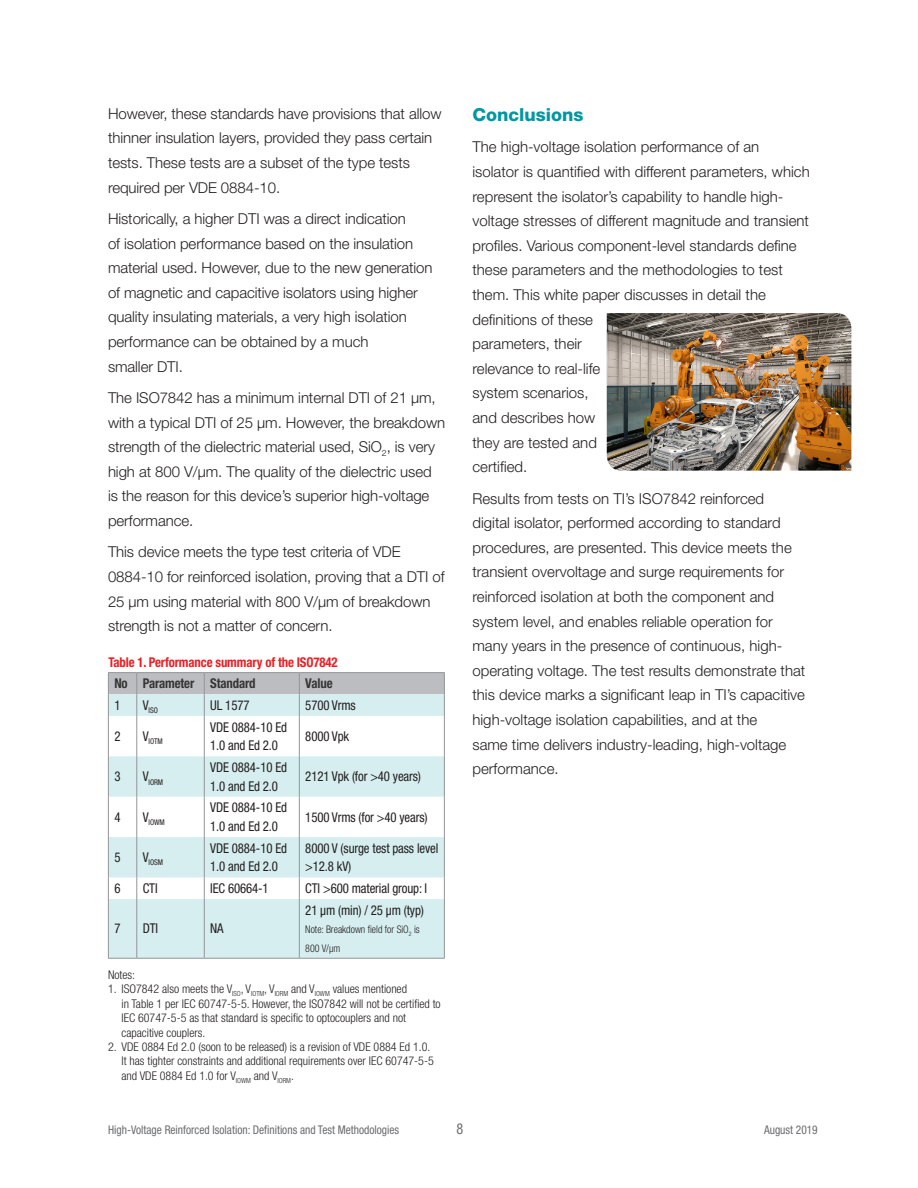
<style>
.page{position:relative;width:918px;height:1188px;background:#fff}
.page>*{position:absolute;margin:0;border:0;box-sizing:border-box;transform-origin:0 0}
.t1{font:800 18px "Helvetica Neue LT Std";color:#0097a4}
.t2{font:300 15px/24.6px "Helvetica Neue LT Std";color:#231f20}
.t3{font:condensed 15px "Helvetica Neue LT Std";color:#6c6d70;scale:.95 1}
.t4{font:condensed 13.5px/18.8px "Helvetica Neue LT Std";letter-spacing:-.01em;color:#231f20;scale:.95 1}
.t5{font:700 condensed 13.5px "Helvetica Neue LT Std";letter-spacing:-.01em;color:#ee1d23;scale:.95 1}
.t6{font:700 condensed 13.5px "Helvetica Neue LT Std";letter-spacing:-.01em;color:#363536;scale:.95 1}
.t7{font:300 condensed 12px/14.4px "Helvetica Neue LT Std";color:#231f20}
.t8{font:condensed 12px "Helvetica Neue LT Std";color:#6c6d70;scale:.95 1}
.t9{font:300 condensed 10.5px/18.8px "Helvetica Neue LT Std";color:#231f20;scale:.95 1}
.t10{font:condensed 7.8px "Helvetica Neue LT Std";letter-spacing:-.01em;color:#231f20;scale:.95 1}
</style>
<div class="page">
<svg style="left:109px;top:756px;width:335px;height:202px;fill:#d6eeef"></svg>
<svg style="left:108px;top:672px;width:337px;height:44px;background:#c7d3d5"></svg>
<hr style="left:108px;top:716px;width:1px;height:40px;background:#939598">
<hr style="left:136px;top:716px;width:1px;height:40px;background:#939598">
<hr style="left:204px;top:716px;width:1px;height:40px;background:#939598">
<hr style="left:299px;top:716px;width:1px;height:40px;background:#939598">
<hr style="left:444px;top:716px;width:1px;height:40px;background:#939598">
<hr style="left:108px;top:756px;width:1px;height:41px;background:#939598">
<hr style="left:136px;top:756px;width:1px;height:41px;background:#939598">
<hr style="left:204px;top:756px;width:1px;height:41px;background:#939598">
<hr style="left:299px;top:756px;width:1px;height:41px;background:#939598">
<hr style="left:444px;top:756px;width:1px;height:41px;background:#939598">
<hr style="left:108px;top:797px;width:1px;height:40px;background:#939598">
<hr style="left:136px;top:797px;width:1px;height:40px;background:#939598">
<hr style="left:204px;top:797px;width:1px;height:40px;background:#939598">
<hr style="left:299px;top:797px;width:1px;height:40px;background:#939598">
<hr style="left:444px;top:797px;width:1px;height:40px;background:#939598">
<hr style="left:108px;top:837px;width:1px;height:40px;background:#939598">
<hr style="left:136px;top:837px;width:1px;height:40px;background:#939598">
<hr style="left:204px;top:837px;width:1px;height:40px;background:#939598">
<hr style="left:299px;top:837px;width:1px;height:40px;background:#939598">
<hr style="left:444px;top:837px;width:1px;height:40px;background:#939598">
<svg style="left:108px;top:877px;width:1px;height:22px"></svg>
<svg style="left:136px;top:877px;width:1px;height:22px"></svg>
<svg style="left:204px;top:877px;width:1px;height:22px"></svg>
<svg style="left:299px;top:877px;width:1px;height:22px"></svg>
<svg style="left:444px;top:877px;width:1px;height:22px"></svg>
<hr style="left:108px;top:899px;width:1px;height:59px;background:#939598">
<hr style="left:136px;top:899px;width:1px;height:59px;background:#939598">
<hr style="left:204px;top:899px;width:1px;height:59px;background:#939598">
<hr style="left:299px;top:899px;width:1px;height:59px;background:#939598">
<hr style="left:444px;top:899px;width:1px;height:59px;background:#939598">
<svg style="left:108px;top:958px;width:29px;height:1px"></svg>
<hr style="left:137px;top:958px;width:67px;height:1px;background:#939598">
<hr style="left:204px;top:958px;width:95px;height:1px;background:#939598">
<hr style="left:299px;top:958px;width:146px;height:1px;background:#939598">
<img style="left:607px;top:313px;width:244px;height:158px">
<p class="t2" style="left:108px;top:101px;width:335px">However, these standards have provisions that allow thinner insulation layers, provided they pass certain tests. These tests are a subset of the type tests required per VDE 0884-10.</p>
<p class="t2" style="left:108px;top:206px;width:326px">Historically, a higher DTI was a direct indication<br>of isolation performance based on the insulation material used. However, due to the new generation of magnetic and capacitive isolators using higher quality insulating materials, a very high isolation performance can be obtained by a much<br>smaller DTI.</p>
<p class="t2" style="left:108px;top:385px;width:339px">The ISO7842 has a minimum internal DTI of 21 µm, with a typical DTI of 25 µm. However, the breakdown strength of the dielectric material used, SiO<sub>2</sub>, is very high at 800 V/µm. The quality of the dielectric used is the reason for this device’s superior high-voltage performance.</p>
<p class="t2" style="left:108px;top:540px;width:338px">This device meets the type test criteria of VDE 0884-10 for reinforced isolation, proving that a DTI of 25 µm using material with 800 V/µm of breakdown strength is not a matter of concern.</p>
<p class="t5" style="left:108px;top:654px;width:243px">Table 1. Performance summary of the ISO7842</p>
<p class="t6" style="left:114px;top:675px;width:150px">No Parameter Standard</p>
<p class="t6" style="left:305px;top:675px;width:30px">Value</p>
<p class="t4" style="left:114px;top:696px;width:8px">1</p>
<p class="t10" style="left:143px;top:706px;width:17px"><sup>V</sup>ISO</p>
<p class="t4" style="left:210px;top:696px;width:43px">UL 1577</p>
<p class="t4" style="left:305px;top:696px;width:55px">5700 Vrms</p>
<p class="t4" style="left:114px;top:727px;width:8px">2</p>
<p class="t10" style="left:143px;top:737px;width:23px"><sup>V</sup>IOTM</p>
<p class="t4" style="left:210px;top:717px;width:82px">VDE 0884-10 Ed<br>1.0 and Ed 2.0</p>
<p class="t4" style="left:305px;top:727px;width:48px">8000 Vpk</p>
<p class="t4" style="left:114px;top:767px;width:8px">3</p>
<p class="t10" style="left:143px;top:777px;width:23px"><sup>V</sup>IORM</p>
<p class="t4" style="left:210px;top:758px;width:82px">VDE 0884-10 Ed<br>1.0 and Ed 2.0</p>
<p class="t4" style="left:305px;top:767px;width:123px">2121 Vpk (for &gt;40 years)</p>
<p class="t4" style="left:114px;top:807px;width:8px">4</p>
<p class="t10" style="left:143px;top:818px;width:25px"><sup>V</sup>IOWM</p>
<p class="t4" style="left:210px;top:798px;width:82px">VDE 0884-10 Ed<br>1.0 and Ed 2.0</p>
<p class="t4" style="left:305px;top:807px;width:130px">1500 Vrms (for &gt;40 years)</p>
<p class="t4" style="left:114px;top:848px;width:8px">5</p>
<p class="t10" style="left:143px;top:858px;width:23px"><sup>V</sup>IOSM</p>
<p class="t4" style="left:210px;top:838px;width:82px">VDE 0884-10 Ed<br>1.0 and Ed 2.0</p>
<p class="t4" style="left:305px;top:838px;width:142px">8000 V (surge test pass level &gt;12.8 kV)</p>
<p class="t4" style="left:114px;top:879px;width:8px">6</p>
<p class="t4" style="left:143px;top:879px;width:17px">CTI</p>
<p class="t4" style="left:210px;top:879px;width:63px">IEC 60664-1</p>
<p class="t4" style="left:305px;top:879px;width:130px">CTI &gt;600 material group: I</p>
<p class="t4" style="left:114px;top:919px;width:8px">7</p>
<p class="t4" style="left:143px;top:919px;width:18px">DTI</p>
<p class="t4" style="left:210px;top:919px;width:16px">NA</p>
<p class="t4" style="left:305px;top:901px;width:126px">21 µm (min) / 25 µm (typ)</p>
<p class="t9" style="left:305px;top:920px;width:122px">Note: Breakdown field for SiO<sub>2</sub> is<br>800 V/µm</p>
<p class="t7" style="left:108px;top:967px;width:29px">Notes:</p>
<p class="t7" style="left:122px;top:982px;width:321px;text-indent:-14px">1. ISO7842 also meets the V<sub>ISO</sub>, V<sub>IOTM</sub>, V<sub>IORM</sub> and V<sub>IOWM</sub> values mentioned<br>in Table 1 per IEC 60747-5-5. However, the ISO7842 will not be certified to IEC 60747-5-5 as that standard is specific to optocouplers and not capacitive couplers.</p>
<p class="t7" style="left:122px;top:1039px;width:314px;text-indent:-14px">2. VDE 0884 Ed 2.0 (soon to be released) is a revision of VDE 0884 Ed 1.0.<br>It has tighter constraints and additional requirements over IEC 60747-5-5 and VDE 0884 Ed 1.0 for V<sub>IOWM</sub> and V<sub>IORM</sub>.</p>
<p class="t1" style="left:472px;top:104px;width:113px">Conclusions</p>
<p class="t2" style="left:472px;top:134px;width:339px">The high-voltage isolation performance of an<br>isolator is quantified with different parameters, which represent the isolator’s capability to handle high&shy;voltage stresses of different magnitude and transient profiles. Various component-level standards define these parameters and the methodologies to test them. This white paper discusses in detail the definitions of these<br>parameters, their<br>relevance to real-life<br>system scenarios,<br>and describes how<br>they are tested and<br>certified.</p>
<p class="t2" style="left:472px;top:486px;width:334px">Results from tests on TI’s ISO7842 reinforced digital isolator, performed according to standard procedures, are presented. This device meets the transient overvoltage and surge requirements for reinforced isolation at both the component and system level, and enables reliable operation for many years in the presence of continuous, high&shy;operating voltage. The test results demonstrate that this device marks a significant leap in TI’s capacitive high-voltage isolation capabilities, and at the<br>same time delivers industry-leading, high-voltage performance.</p>
<p class="t8" style="left:108px;top:1123px;width:308px">High-Voltage Reinforced Isolation: Definitions and Test Methodologies</p>
<p class="t3" style="left:457px;top:1120px;width:9px">8</p>
<p class="t8" style="left:764px;top:1123px;width:58px">August 2019</p>
</div>
